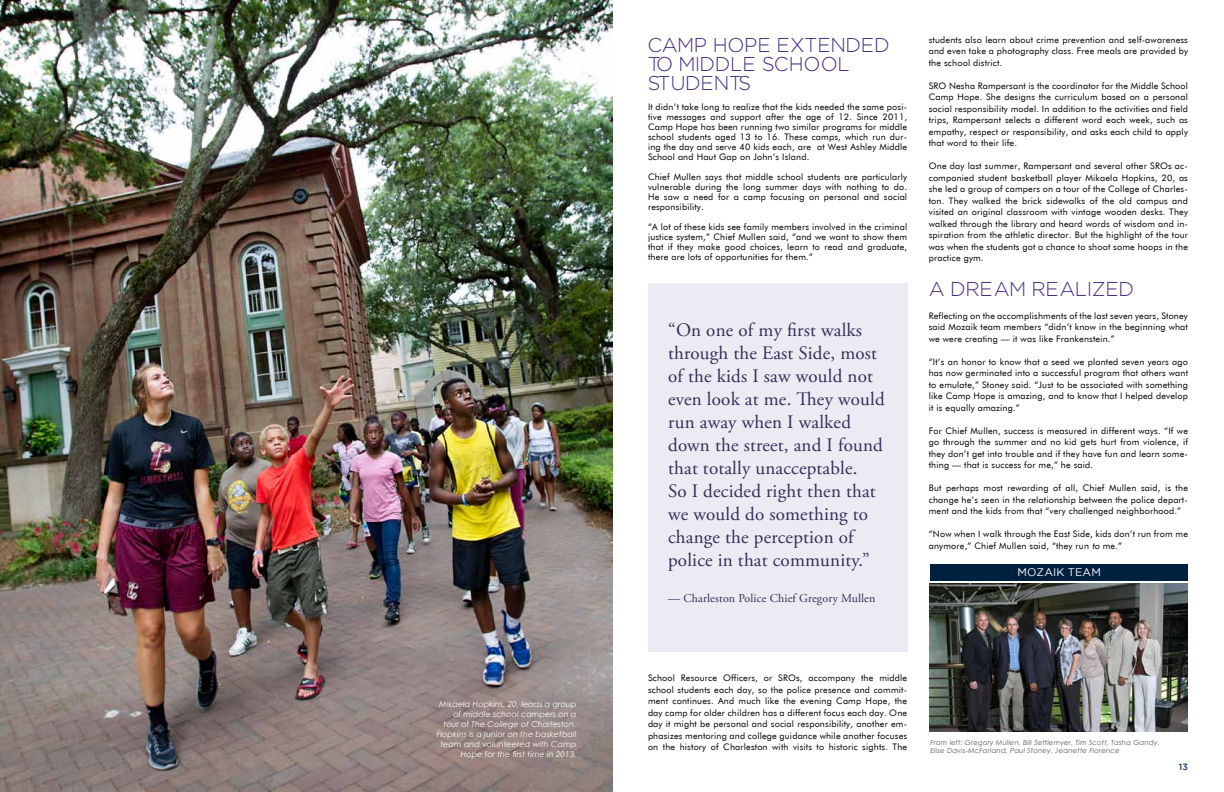
<style>
.page{position:relative;width:1224px;height:792px;background:#fff}
.page>*{position:absolute;margin:0;border:0;box-sizing:border-box;transform-origin:0 0}
.t1{font:300 20px/19px "Regencie";letter-spacing:.065em;color:#452e83}
.t2{font:19px/23px "Adobe Garamond Pro";letter-spacing:.01em;color:#332f58}
.t3{font:12px "Adobe Garamond Pro";letter-spacing:.01em;color:#332f58}
.t4{font:11px "Gotham";letter-spacing:.01em;color:#fff}
.t5{font:9px/11.5px "Futura BT";letter-spacing:.02em;color:#000;text-align:justify}
.t6{font:500 9px "Gotham";color:#173764}
.t7{font:italic 8px/10px "Century Gothic";letter-spacing:.01em;color:#fff;text-align:right}
.t8{font:italic 7px/8px "Century Gothic";letter-spacing:.02em;color:#58595b}
.s1{font-style:italic}
</style>
<div class="page">
<div style="left:930px;top:564px;width:258px;height:17px;background:#002040"></div>
<img style="left:0;top:0;width:612px;height:792px">
<img style="left:930px;top:584px;width:258px;height:148px">
<div style="left:648px;top:283px;width:259px;height:369px;background:#edeaf3"></div>
<p class="t7" style="left:437px;top:699px;width:141px">Mikaela Hopkins, 20, leads a group of middle school campers on a tour of The College of Charleston.<br>Hopkins is a junior on the basketball team and volunteered with Camp<br>Hope for the first time in 2013.</p>
<h1 class="t1" style="left:648px;top:34px;width:243px">CAMP HOPE EXTENDED<br>TO MIDDLE SCHOOL<br>STUDENTS</h1>
<p class="t5" style="left:648px;top:102px;width:261px;line-height:10px">It didn’t take long to realize that the kids needed the same posi&shy;tive messages and support after the age of 12. Since 2011, Camp Hope has been running two similar programs for middle school students aged 13 to 16. These camps, which run dur&shy;ing the day and serve 40 kids each, are at West Ashley Middle School and Haut Gap on John’s Island.</p>
<p class="t5" style="left:648px;top:172px;width:261px;line-height:10px">Chief Mullen says that middle school students are particularly vulnerable during the long summer days with nothing to do.<br>He saw a need for a camp focusing on personal and social responsibility.</p>
<p class="t5" style="left:648px;top:222px;width:261px;line-height:10px">“A lot of these kids see family members involved in the criminal justice system,” Chief Mullen said, “and we want to show them that if they make good choices, learn to read and graduate, there are lots of opportunities for them.”</p>
<p class="t2" style="left:668px;top:319px;width:218px">“On one of my first walks through the East Side, most of the kids I saw would not even look at me. They would run away when I walked down the street, and I found that totally unacceptable.<br>So I decided right then that we would do something to change the perception of police in that community.”</p>
<h3 class="t3" style="left:668px;top:591px;width:209px">— Charleston Police Chief Gregory Mullen</h3>
<p class="t5" style="left:929px;top:34px;width:261px">students also learn about crime prevention and self-awareness and even take a photography class. Free meals are provided by the school district.</p>
<p class="t5" style="left:929px;top:80px;width:261px">SRO Nesha Rampersant is the coordinator for the Middle School Camp Hope. She designs the curriculum based on a personal social responsibility model. In addition to the activities and field trips, Rampersant selects a different word each week, such as empathy, respect or responsibility, and asks each child to apply that word to their life.</p>
<p class="t5" style="left:929px;top:160px;width:261px">One day last summer, Rampersant and several other SROs ac&shy;companied student basketball player Mikaela Hopkins, 20, as she led a group of campers on a tour of the College of Charles&shy;ton. They walked the brick sidewalks of the old campus and visited an original classroom with vintage wooden desks. They walked through the library and heard words of wisdom and in&shy;spiration from the athletic director. But the highlight of the tour was when the students got a chance to shoot some hoops in the practice gym.</p>
<h1 class="t1" style="left:929px;top:278px;width:206px">A DREAM REALIZED</h1>
<p class="t5" style="left:929px;top:310px;width:261px">Reflecting on the accomplishments of the last seven years, Stoney said Mozaik team members “didn’t know in the beginning what we were creating — it was like Frankenstein.”</p>
<p class="t5" style="left:929px;top:356px;width:261px">“It’s an honor to know that a seed we planted seven years ago has now germinated into a successful program that others want to emulate,” Stoney said. “Just to be associated with something like Camp Hope is amazing, and to know that I helped develop it is equally amazing.”</p>
<p class="t5" style="left:929px;top:425px;width:261px">For Chief Mullen, success is measured in different ways. “If we go through the summer and no kid gets hurt from violence, if they don’t get into trouble and if they have fun and learn some&shy;thing — that is success for me,” he said.</p>
<p class="t5" style="left:929px;top:482px;width:261px">But perhaps most rewarding of all, Chief Mullen said, is the change he’s seen in the relationship between the police depart&shy;ment and the kids from that “very challenged neighborhood.”</p>
<p class="t5" style="left:929px;top:528px;width:261px">“Now when I walk through the East Side, kids don’t run from me anymore,” Chief Mullen said, “they run <span class="s1">to</span> me.”</p>
<p class="t4" style="left:1017px;top:566px;width:85px">MOZAIK TEAM</p>
<p class="t5" style="left:648px;top:672px;width:261px">School Resource Officers, or SROs, accompany the middle school students each day, so the police presence and commit&shy;ment continues. And much like the evening Camp Hope, the day camp for older children has a different focus each day. One day it might be personal and social responsibility, another em&shy;phasizes mentoring and college guidance while another focuses on the history of Charleston with visits to historic sights. The</p>
<p class="t8" style="left:930px;top:738px;width:231px">From left: Gregory Mullen, Bill Settlemyer, Tim Scott, Tasha Gandy,<br>Elise Davis-McFarland, Paul Stoney, Jeanette Florence</p>
<p class="t6" style="left:1179px;top:761px;width:11px">13</p>
</div>
